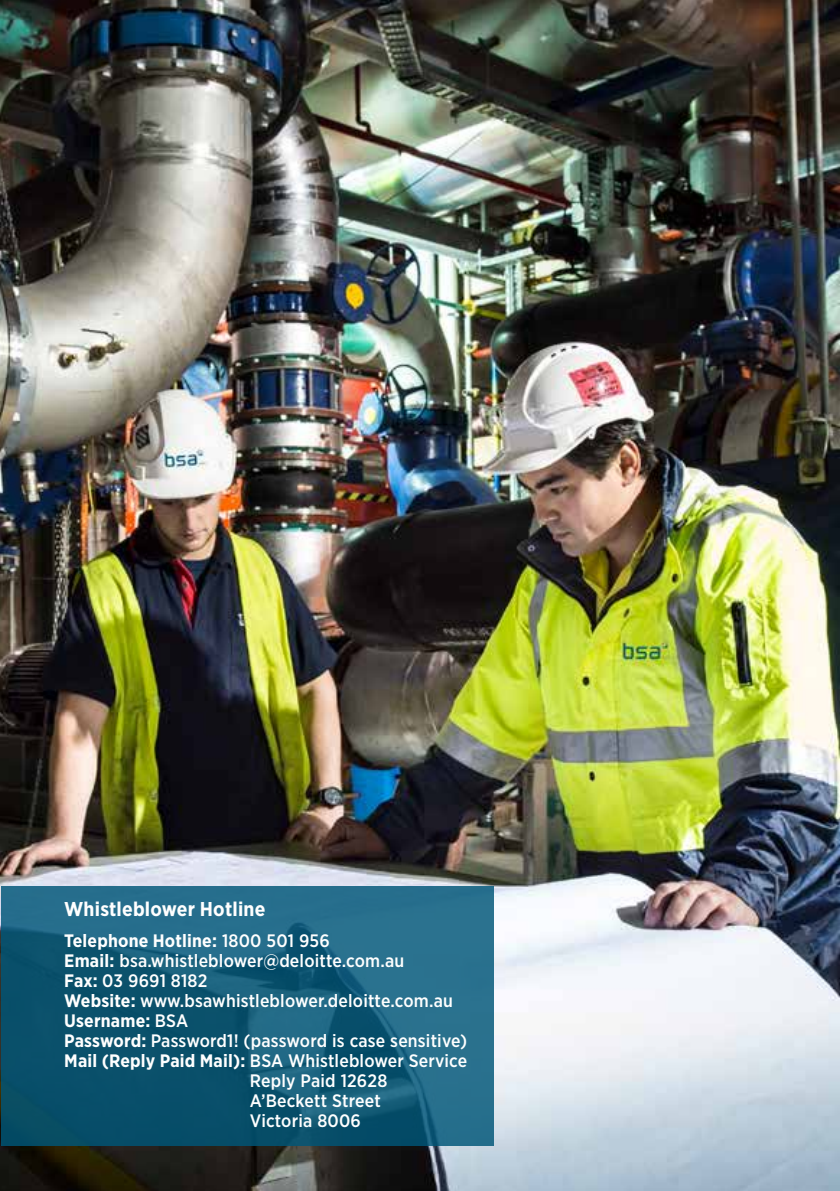
<style>
.page{position:relative;width:840px;height:1191px;background:#fff}
.page>*{position:absolute;margin:0;border:0;box-sizing:border-box;transform-origin:0 0}
.t1{font:700 20px "Gotham Narrow";letter-spacing:.01em;color:#fff}
.t2{font:500 18px "Gotham Narrow";letter-spacing:.01em;color:#fff}
.t3{font:700 18px "Gotham Narrow";letter-spacing:.01em;color:#fff}
.s1{font-weight:500}
.s2{font-weight:700}
</style>
<div class="page">
<img style="left:0;top:0;width:839px;height:1191px">
<svg style="left:1px;top:886px;width:492px;height:259px;background:#165e7a"></svg>
<p class="t1" style="left:64px;top:895px;width:203px">Whistleblower Hotline</p>
<p class="t3" style="left:64px;top:929px;width:267px">Telephone Hotline: <span class="s1">1800 501 956</span></p>
<p class="t2" style="left:64px;top:949px;width:341px"><span class="s2">Email:</span> bsa.whistleblower@deloitte.com.au</p>
<p class="t2" style="left:64px;top:969px;width:145px"><span class="s2">Fax:</span> 03 9691 8182</p>
<p class="t2" style="left:64px;top:989px;width:390px"><span class="s2">Website:</span> www.bsawhistleblower.deloitte.com.au</p>
<p class="t3" style="left:64px;top:1009px;width:125px">Username: <span class="s1">BSA</span></p>
<p class="t2" style="left:64px;top:1029px;width:404px"><span class="s2">Password:</span> Password1! (password is case sensitive)</p>
<p class="t2" style="left:64px;top:1049px;width:404px"><span class="s2">Mail (Reply Paid Mail):</span> BSA Whistleblower Service</p>
<p class="t2" style="left:250px;top:1069px;width:139px">Reply Paid 12628</p>
<p class="t2" style="left:250px;top:1089px;width:132px">A’Beckett Street</p>
<p class="t2" style="left:250px;top:1109px;width:112px">Victoria 8006</p>
</div>
